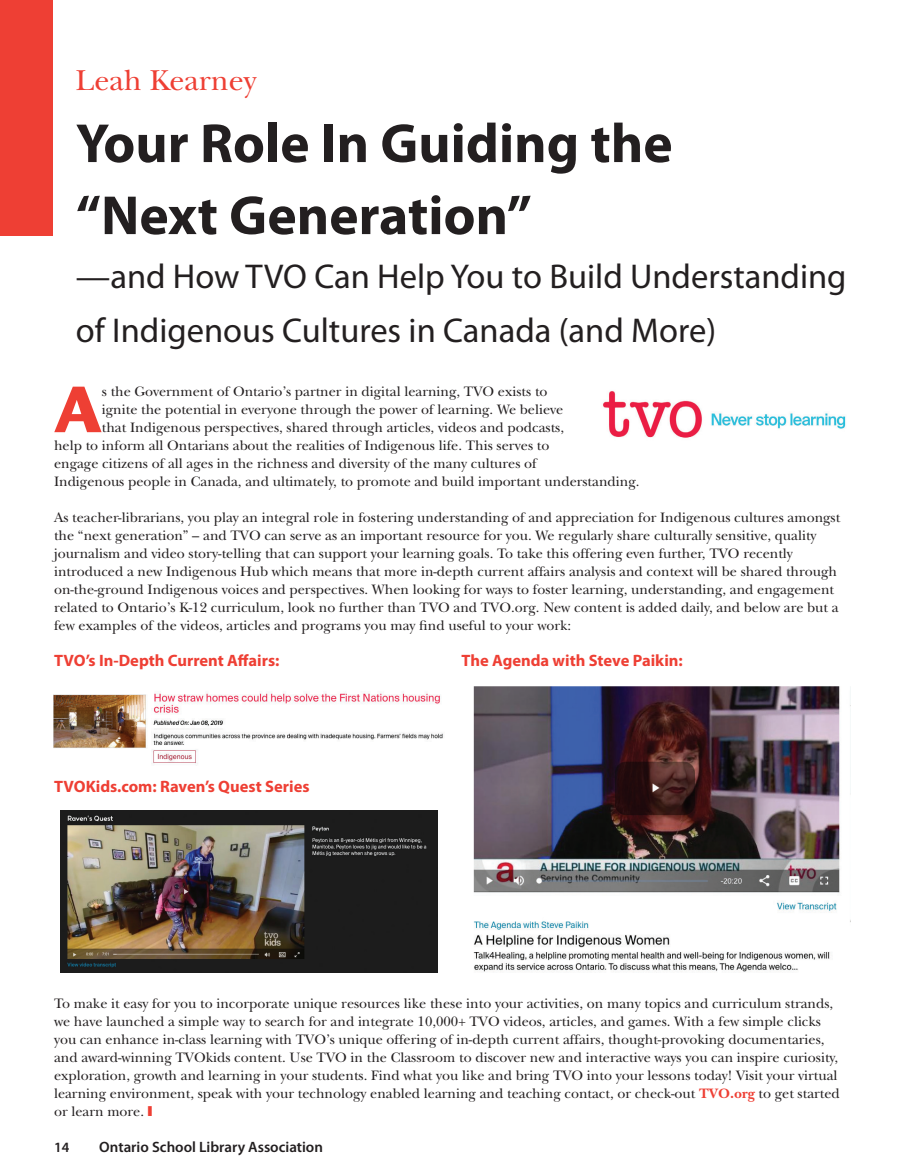
<style>
.page{position:relative;width:905px;height:1175px;background:#fff}
.page>*{position:absolute;margin:0;border:0;box-sizing:border-box;transform-origin:0 0}
.t1{font:65.1px "Stone Sans ITCTT Bold";color:#ee3f34}
.t2{font:700 55.5px/72px "Myriad Pro";color:#231f20}
.t3{font:34.5px/54px "Myriad Pro";color:#231f20}
.t4{font:30px "New Baskerville";color:#ee3f34}
.t5{font:700 16.5px "Myriad Pro";color:#ee3f34}
.t6{font:600 15px "Myriad Pro";color:#231f20}
.t7{font:14.25px/18px "New Baskerville";color:#231f20}
.t8{font:600 14.25px "Myriad Pro";color:#231f20}
.s1{font-weight:700;color:#ee3f34}
</style>
<div class="page">
<div style="left:0;top:0;width:52px;height:236px;background:#ee3f34"></div>
<img style="left:603px;top:391px;width:243px;height:47px">
<img style="left:473px;top:686px;width:367px;height:286px">
<img style="left:53px;top:693px;width:390px;height:71px">
<img style="left:60px;top:810px;width:377px;height:162px">
<h3 class="t4" style="left:76px;top:63px;width:182px">Leah Kearney</h3>
<h2 class="t2" style="left:76px;top:108px;width:598px">Your Role In Guiding the “Next Generation”</h2>
<h3 class="t3" style="left:76px;top:249px;width:772px">—and How TVO Can Help You to Build Understanding of Indigenous Cultures in Canada (and More)</h3>
<h1 class="t1" style="left:54px;top:367px;width:49px">A</h1>
<p class="t7" style="left:102px;top:382px;width:447px">s the Government of Ontario’s partner in digital learning, TVO exists to</p>
<p class="t7" style="left:102px;top:400px;width:463px">ignite the potential in everyone through the power of learning. We believe</p>
<p class="t7" style="left:102px;top:418px;width:463px">that Indigenous perspectives, shared through articles, videos and podcasts,</p>
<p class="t7" style="left:54px;top:436px;width:497px">help to inform all Ontarians about the realities of Indigenous life. This serves to</p>
<p class="t7" style="left:54px;top:454px;width:484px">engage citizens of all ages in the richness and diversity of the many cultures of</p>
<p class="t7" style="left:54px;top:472px;width:587px">Indigenous people in Canada, and ultimately, to promote and build important understanding.</p>
<p class="t7" style="left:54px;top:508px;width:787px">As teacher-librarians, you play an integral role in fostering understanding of and appreciation for Indigenous cultures amongst the “next generation” – and TVO can serve as an important resource for you. We regularly share culturally sensitive, quality journalism and video story-telling that can support your learning goals. To take this offering even further, TVO recently introduced a new Indigenous Hub which means that more in-depth current affairs analysis and context will be shared through on-the-ground Indigenous voices and perspectives. When looking for ways to foster learning, understanding, and engagement related to Ontario’s K-12 curriculum, look no further than TVO and TVO.org. New content is added daily, and below are but a few examples of the videos, articles and programs you may find useful to your work:</p>
<p class="t5" style="left:54px;top:651px;width:227px">TVO’s In-Depth Current Affairs:</p>
<p class="t5" style="left:461px;top:651px;width:223px">The Agenda with Steve Paikin:</p>
<p class="t5" style="left:54px;top:777px;width:257px">TVOKids.com: Raven’s Quest Series</p>
<p class="t7" style="left:54px;top:994px;width:787px">To make it easy for you to incorporate unique resources like these into your activities, on many topics and curriculum strands, we have launched a simple way to search for and integrate 10,000+ TVO videos, articles, and games. With a few simple clicks you can enhance in-class learning with TVO’s unique offering of in-depth current affairs, thought-provoking documentaries, and award-winning TVOkids content. Use TVO in the Classroom to discover new and interactive ways you can inspire curiosity, exploration, growth and learning in your students. Find what you like and bring TVO into your lessons today! Visit your virtual learning environment, speak with your technology enabled learning and teaching contact, or check-out <span class="s1">TVO.org</span> to get started or learn more.</p>
<p class="t8" style="left:54px;top:1139px;width:17px">14</p>
<p class="t6" style="left:99px;top:1139px;width:225px">Ontario School Library Association</p>
</div>
